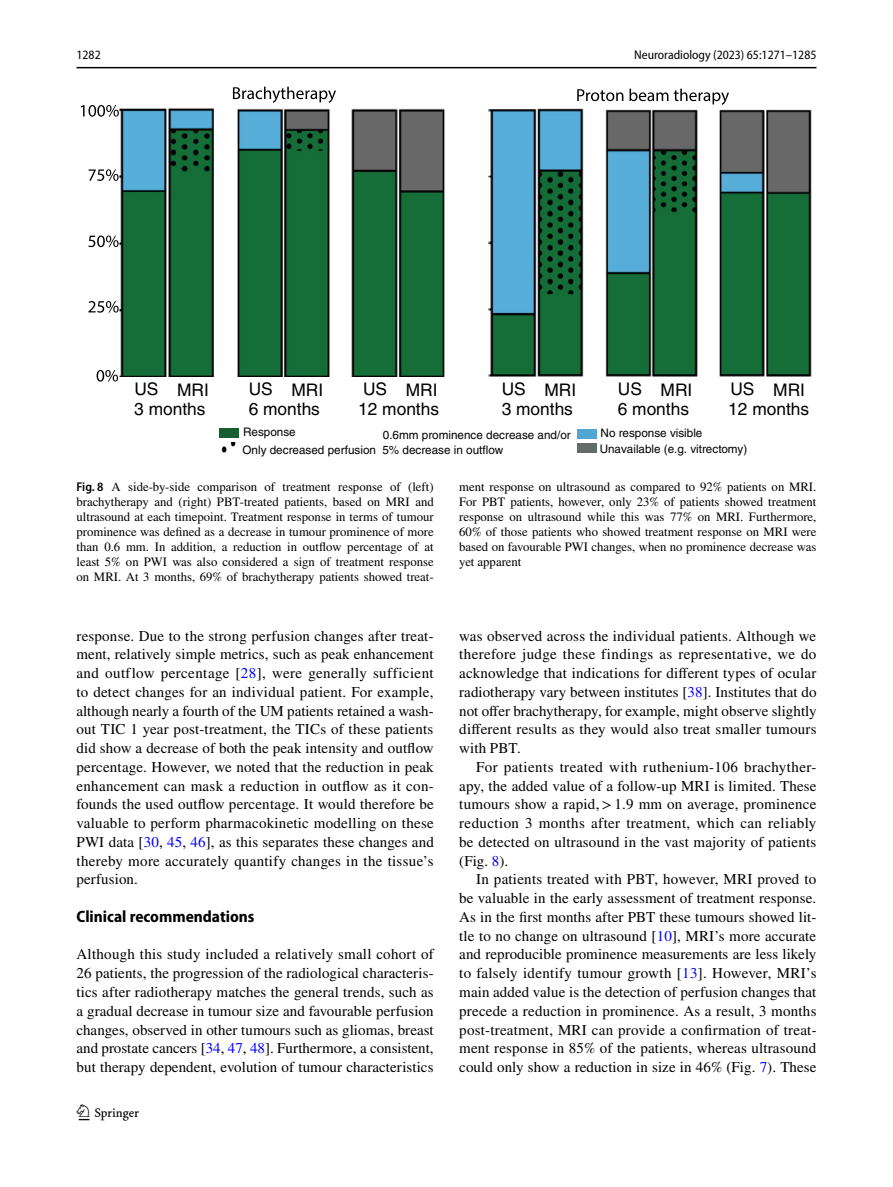
<style>
.page{position:relative;width:893px;height:1187px;background:#fff}
.page>*{position:absolute;margin:0;border:0;box-sizing:border-box;transform-origin:0 0}
.t1{font:22.5px "Springnew Regular 2";color:#000}
.t2{font:17.4px/19.8px "Helvetica 7";color:#000}
.t3{font:700 semi-condensed 16.5px "Myriad Pro";color:#000}
.t4{font:15px/18.8px "STIX";letter-spacing:.01em;color:#000;text-align:justify}
.t5{font:12.75px/15px "STIX";color:#000;text-align:justify}
.t6{font:semi-condensed 12.75px "Myriad Pro";color:#000}
.t7{font:11.7px/17.1px "Helvetica 7";color:#000}
.s1{font-family:"Myriad Pro";font-weight:600;font-stretch:semi-condensed}
.s2{color:#00f}
</style>
<div class="page">
<hr style="left:77px;top:67px;width:739px;height:1px;background:#000">
<img style="left:120px;top:108px;width:325px;height:268px">
<svg style="left:233px;top:87px;width:103px;height:16px"></svg>
<svg style="left:577px;top:89px;width:152px;height:16px"></svg>
<img style="left:489px;top:108px;width:323px;height:269px">
<svg style="left:97px;top:370px;width:21px;height:11px"></svg>
<svg style="left:88px;top:301px;width:31px;height:11px"></svg>
<svg style="left:88px;top:235px;width:31px;height:12px"></svg>
<svg style="left:81px;top:105px;width:38px;height:12px"></svg>
<svg style="left:89px;top:169px;width:30px;height:12px"></svg>
<img style="left:221px;top:442px;width:15px;height:10px">
<div style="left:577px;top:429px;width:20px;height:9px;background:#51a7d2"></div>
<div style="left:577px;top:443px;width:20px;height:10px;background:#646b6b"></div>
<div style="left:220px;top:428px;width:19px;height:9px;background:#175e33"></div>
<p class="t6" style="left:77px;top:48px;width:26px">1282</p>
<p class="t6" style="left:634px;top:48px;width:184px">Neuroradiology (2023) 65:1271–1285</p>
<p class="t2" style="left:134px;top:379px;width:76px">US MRI<br>3 months</p>
<p class="t2" style="left:249px;top:379px;width:76px">US MRI<br>6 months</p>
<p class="t2" style="left:358px;top:379px;width:82px">US MRI<br>12 months</p>
<p class="t2" style="left:502px;top:379px;width:76px">US MRI<br>3 months</p>
<p class="t2" style="left:618px;top:379px;width:76px">US MRI<br>6 months</p>
<p class="t2" style="left:728px;top:379px;width:82px">US MRI<br>12 months</p>
<p class="t7" style="left:242px;top:423px;width:262px">Response<br>Only decreased perfusion 5% decrease in outflow</p>
<p class="t7" style="left:383px;top:426px;width:189px">0.6mm prominence decrease and/or</p>
<p class="t7" style="left:600px;top:425px;width:149px;line-height:15.8px">No response visible<br>Unavailable (e.g. vitrectomy)</p>
<p class="t5" style="left:77px;top:480px;width:359px"><span class="s1">Fig. 8</span> A side-by-side comparison of treatment response of (left) brachytherapy and (right) PBT-treated patients, based on MRI and ultrasound at each timepoint. Treatment response in terms of tumour prominence was defined as a decrease in tumour prominence of more than 0.6 mm. In addition, a reduction in outflow percentage of at least 5% on PWI was also considered a sign of treatment response on MRI. At 3 months, 69% of brachytherapy patients showed treat-</p>
<p class="t5" style="left:459px;top:480px;width:359px">ment response on ultrasound as compared to 92% patients on MRI.<br>For PBT patients, however, only 23% of patients showed treatment response on ultrasound while this was 77% on MRI. Furthermore, 60% of those patients who showed treatment response on MRI were based on favourable PWI changes, when no prominence decrease was yet apparent</p>
<p class="t4" style="left:77px;top:627px;width:359px">response. Due to the strong perfusion changes after treat&shy;ment, relatively simple metrics, such as peak enhancement and outflow percentage [<span class="s2">28</span>], were generally sufficient to detect changes for an individual patient. For example, although nearly a fourth of the UM patients retained a wash&shy;out TIC 1 year post-treatment, the TICs of these patients did show a decrease of both the peak intensity and outflow percentage. However, we noted that the reduction in peak enhancement can mask a reduction in outflow as it con&shy;founds the used outflow percentage. It would therefore be valuable to perform pharmacokinetic modelling on these PWI data [<span class="s2">30</span>, <span class="s2">45</span>, <span class="s2">46</span>], as this separates these changes and thereby more accurately quantify changes in the tissue’s perfusion.</p>
<p class="t3" style="left:77px;top:907px;width:179px">Clinical recommendations</p>
<p class="t4" style="left:77px;top:946px;width:359px">Although this study included a relatively small cohort of 26 patients, the progression of the radiological characteris&shy;tics after radiotherapy matches the general trends, such as a gradual decrease in tumour size and favourable perfusion changes, observed in other tumours such as gliomas, breast and prostate cancers [<span class="s2">34</span>, <span class="s2">47</span>, <span class="s2">48</span>]. Furthermore, a consistent, but therapy dependent, evolution of tumour characteristics</p>
<h1 class="t1" style="left:79px;top:1104px;width:62px">1 3</h1>
<p class="t4" style="left:459px;top:627px;width:359px">was observed across the individual patients. Although we therefore judge these findings as representative, we do acknowledge that indications for different types of ocular radiotherapy vary between institutes [<span class="s2">38</span>]. Institutes that do not offer brachytherapy, for example, might observe slightly different results as they would also treat smaller tumours with PBT.</p>
<p class="t4" style="left:459px;top:758px;width:359px;text-indent:17px">For patients treated with ruthenium-106 brachyther&shy;apy, the added value of a follow-up MRI is limited. These tumours show a rapid,&gt;1.9 mm on average, prominence reduction 3 months after treatment, which can reliably be detected on ultrasound in the vast majority of patients (Fig. <span class="s2">8</span>).</p>
<p class="t4" style="left:459px;top:871px;width:359px;text-indent:17px">In patients treated with PBT, however, MRI proved to be valuable in the early assessment of treatment response.<br>As in the first months after PBT these tumours showed lit&shy;tle to no change on ultrasound [<span class="s2">10</span>], MRI’s more accurate and reproducible prominence measurements are less likely to falsely identify tumour growth [<span class="s2">13</span>]. However, MRI’s main added value is the detection of perfusion changes that precede a reduction in prominence. As a result, 3 months post-treatment, MRI can provide a confirmation of treat&shy;ment response in 85% of the patients, whereas ultrasound could only show a reduction in size in 46% (Fig. <span class="s2">7</span>). These</p>
</div>
